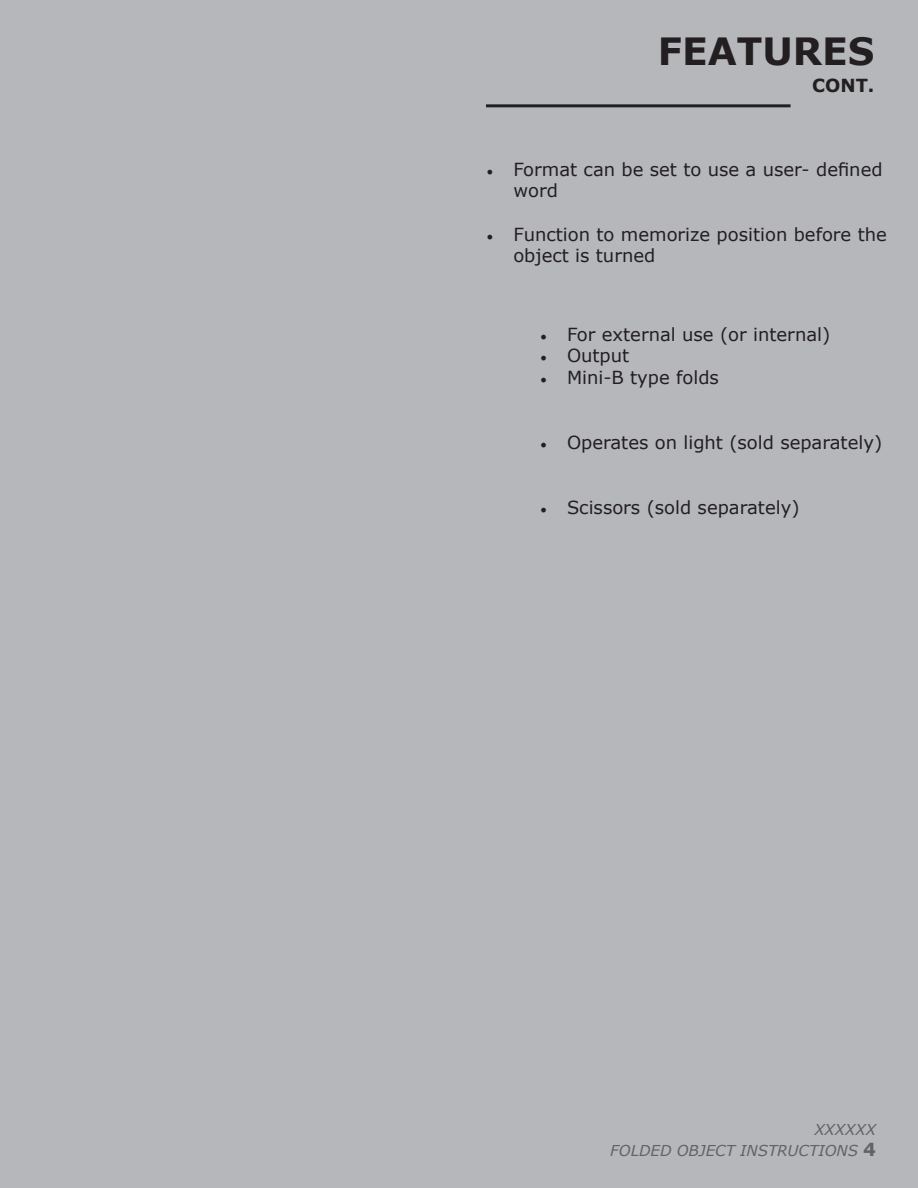
<style>
.page{position:relative;width:918px;height:1188px;background:#b6b7bb}
.page>*{position:absolute;margin:0;border:0;box-sizing:border-box;transform-origin:0 0}
.t1{font:700 37.5px "Verdana";color:#231f20}
.t2{font:18px/21.6px "Verdana";color:#231f20}
.t3{font:700 18px "Verdana";color:#231f20}
.t4{font:italic 15px "Verdana";color:#636366}
.s1{font-family:"Minion Pro"}
.s2{font-weight:700;font-style:normal;font-size:18px}
</style>
<div class="page">
<hr style="left:486px;top:104px;width:305px;height:3px;background:#231f20">
<p class="t1" style="left:658px;top:27px;width:218px">FEATURES</p>
<p class="t3" style="left:812px;top:73px;width:64px">CONT.</p>
<p class="t2" style="left:513px;top:159px;width:371px;text-indent:-27px"><span class="s1">•</span> Format can be set to use a user- defined word</p>
<p class="t2" style="left:513px;top:223px;width:375px;text-indent:-27px"><span class="s1">•</span> Function to memorize position before the object is turned</p>
<p class="t2" style="left:540px;top:324px;width:292px"><span class="s1">•</span> For external use (or internal)</p>
<p class="t2" style="left:540px;top:345px;width:91px"><span class="s1">•</span> Output</p>
<p class="t2" style="left:540px;top:367px;width:181px"><span class="s1">•</span> Mini-B type folds</p>
<p class="t2" style="left:540px;top:432px;width:344px"><span class="s1">•</span> Operates on light (sold separately)</p>
<p class="t2" style="left:540px;top:496px;width:261px"><span class="s1">•</span> Scissors (sold separately)</p>
<p class="t4" style="left:814px;top:1120px;width:63px">XXXXXX</p>
<p class="t4" style="left:610px;top:1141px;width:267px">FOLDED OBJECT INSTRUCTIONS <span class="s2">4</span></p>
</div>
